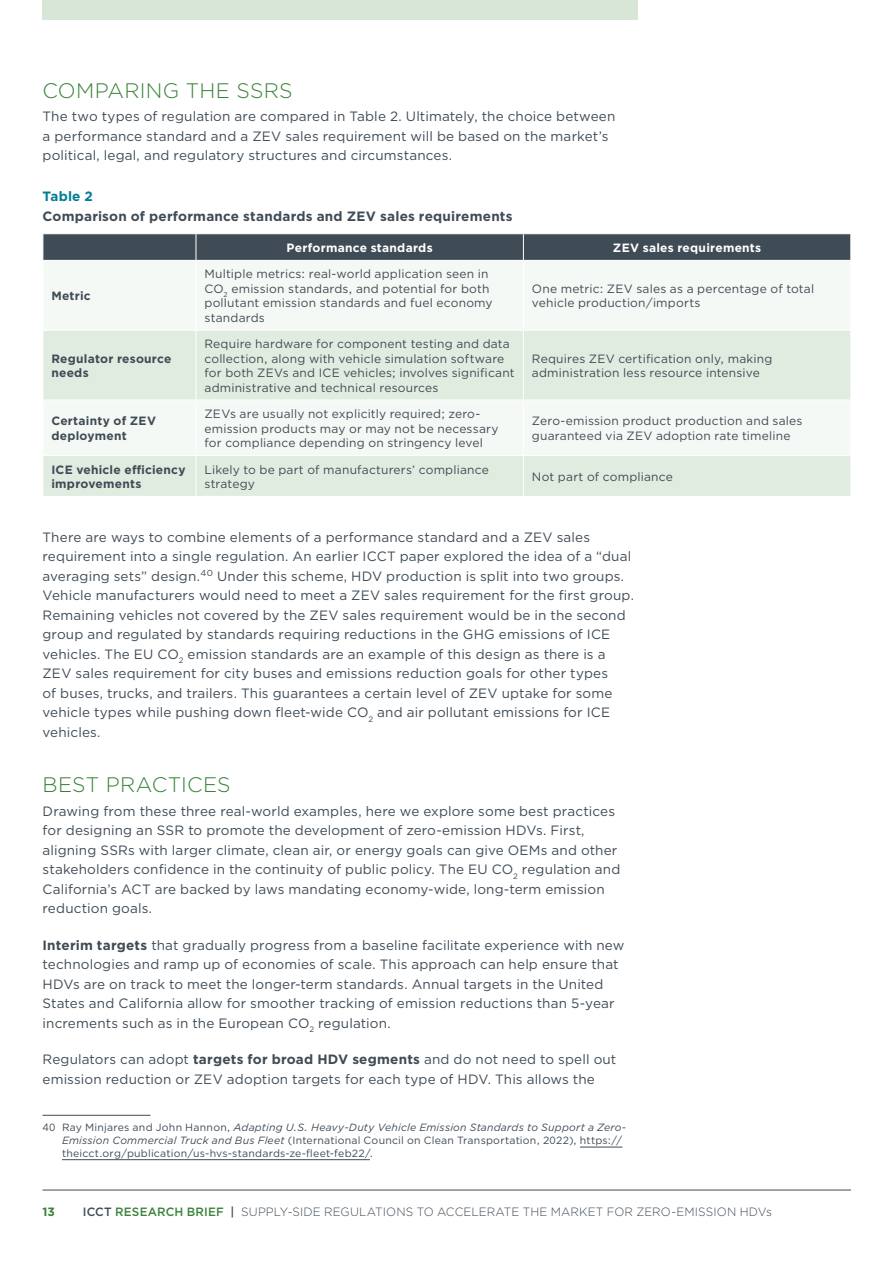
<style>
.page{position:relative;width:893px;height:1263px;background:#fff}
.page>*{position:absolute;margin:0;border:0;box-sizing:border-box;transform-origin:0 0}
.Heading_1{font:300 21px "Gotham";letter-spacing:.01em;color:#398239}
.Body_Copy{font:13.5px/19.5px "Gotham";letter-spacing:.01em;color:#3f4b55}
.Figure___Table_title{font:700 13.5px "Gotham";letter-spacing:.015em;color:#3f4b55}
.Figure___Table_number{font:700 13.5px "Gotham";letter-spacing:.015em;color:#007e94}
.Table_Body{font:12px/14.4px "Gotham";letter-spacing:.015em;color:#3f4b55}
.Table_Left_Col{font:700 12px/14.4px "Gotham";letter-spacing:.02em;color:#3f4b55}
.t1{font:300 12px "Gotham";letter-spacing:.01em;color:#3f4b55}
.Table_Category{font:700 12px "Gotham";letter-spacing:.02em;color:#fff}
.t2{font:700 12px "Gotham";color:#398239}
.Footnote{font:10.5px/12.6px "Gotham";letter-spacing:.02em;color:#3f4b55}
.s1{font-weight:700}
.s2{font-style:italic}
.s3{font-weight:500}
.s4{font-weight:500;color:#398239}
</style>
<div class="page">
<hr style="left:43px;top:1190px;width:808px;height:1px;background:#3f4b55">
<div style="left:43px;top:0;width:595px;height:20px;background:#d7e6d7"></div>
<svg style="left:44px;top:331px;width:806px;height:165px;fill:#e1ece1"></svg>
<hr style="left:523px;top:331px;width:1px;height:69px;background:#fff">
<hr style="left:43px;top:400px;width:153px;height:1px;background:#fff">
<hr style="left:196px;top:400px;width:327px;height:1px;background:#fff">
<hr style="left:523px;top:400px;width:328px;height:1px;background:#fff">
<hr style="left:523px;top:400px;width:1px;height:55px;background:#fff">
<hr style="left:43px;top:455px;width:153px;height:1px;background:#fff">
<hr style="left:196px;top:455px;width:327px;height:1px;background:#fff">
<hr style="left:523px;top:455px;width:328px;height:1px;background:#fff">
<hr style="left:523px;top:456px;width:1px;height:40px;background:#fff">
<svg style="left:43px;top:234px;width:808px;height:26px;background:#424e58"></svg>
<hr style="left:196px;top:331px;width:1px;height:69px;background:#fff">
<hr style="left:196px;top:400px;width:1px;height:55px;background:#fff">
<hr style="left:196px;top:456px;width:1px;height:40px;background:#fff">
<hr style="left:43px;top:1115px;width:108px;height:1px;background:#3f4b55">
<hr style="left:580px;top:1147px;width:42px;height:1px;background:#3f4b55">
<hr style="left:62px;top:1159px;width:308px;height:1px;background:#3f4b55">
<p class="Heading_1" style="left:43px;top:77px;width:252px">COMPARING THE SSRS</p>
<p class="Body_Copy" style="left:43px;top:107px;width:574px">The two types of regulation are compared in Table 2. Ultimately, the choice between a performance standard and a ZEV sales requirement will be based on the market’s political, legal, and regulatory structures and circumstances.</p>
<p class="Figure___Table_number" style="left:43px;top:187px;width:52px">Table 2</p>
<p class="Figure___Table_title" style="left:43px;top:207px;width:472px">Comparison of performance standards and ZEV sales requirements</p>
<p class="Table_Category" style="left:287px;top:240px;width:148px">Performance standards</p>
<p class="Table_Category" style="left:613px;top:240px;width:150px">ZEV sales requirements</p>
<p class="Table_Left_Col" style="left:51px;top:289px;width:41px">Metric</p>
<p class="Table_Body" style="left:204px;top:267px;width:290px">Multiple metrics: real-world application seen in CO<sub>2</sub> emission standards, and potential for both pollutant emission standards and fuel economy standards</p>
<p class="Table_Body" style="left:532px;top:281px;width:284px">One metric: ZEV sales as a percentage of total vehicle production/imports</p>
<p class="Table_Left_Col" style="left:51px;top:351px;width:122px">Regulator resource needs</p>
<p class="Table_Body" style="left:204px;top:337px;width:312px">Require hardware for component testing and data collection, along with vehicle simulation software for both ZEVs and ICE vehicles; involves significant administrative and technical resources</p>
<p class="Table_Body" style="left:532px;top:351px;width:242px">Requires ZEV certification only, making administration less resource intensive</p>
<p class="Table_Left_Col" style="left:51px;top:414px;width:106px">Certainty of ZEV deployment</p>
<p class="Table_Body" style="left:204px;top:406px;width:296px">ZEVs are usually not explicitly required; zero&shy;emission products may or may not be necessary for compliance depending on stringency level</p>
<p class="Table_Body" style="left:532px;top:414px;width:272px">Zero-emission product production and sales guaranteed via ZEV adoption rate timeline</p>
<p class="Table_Left_Col" style="left:51px;top:462px;width:136px">ICE vehicle efficiency improvements</p>
<p class="Table_Body" style="left:204px;top:462px;width:286px">Likely to be part of manufacturers’ compliance strategy</p>
<p class="Table_Body" style="left:532px;top:469px;width:142px">Not part of compliance</p>
<p class="Body_Copy" style="left:43px;top:527px;width:593px">There are ways to combine elements of a performance standard and a ZEV sales requirement into a single regulation. An earlier ICCT paper explored the idea of a “dual averaging sets” design.<sup>40</sup> Under this scheme, HDV production is split into two groups.<br>Vehicle manufacturers would need to meet a ZEV sales requirement for the first group.<br>Remaining vehicles not covered by the ZEV sales requirement would be in the second group and regulated by standards requiring reductions in the GHG emissions of ICE vehicles. The EU CO<sub>2</sub> emission standards are an example of this design as there is a ZEV sales requirement for city buses and emissions reduction goals for other types<br>of buses, trucks, and trailers. This guarantees a certain level of ZEV uptake for some vehicle types while pushing down fleet-wide CO<sub>2</sub> and air pollutant emissions for ICE vehicles.</p>
<p class="Heading_1" style="left:43px;top:771px;width:190px">BEST PRACTICES</p>
<p class="Body_Copy" style="left:43px;top:801px;width:579px">Drawing from these three real-world examples, here we explore some best practices for designing an SSR to promote the development of zero-emission HDVs. First, aligning SSRs with larger climate, clean air, or energy goals can give OEMs and other stakeholders confidence in the continuity of public policy. The EU CO<sub>2</sub> regulation and California’s ACT are backed by laws mandating economy-wide, long-term emission reduction goals.</p>
<p class="Body_Copy" style="left:43px;top:935px;width:583px"><span class="s1">Interim targets</span> that gradually progress from a baseline facilitate experience with new technologies and ramp up of economies of scale. This approach can help ensure that HDVs are on track to meet the longer-term standards. Annual targets in the United States and California allow for smoother tracking of emission reductions than 5-year increments such as in the European CO<sub>2</sub> regulation.</p>
<p class="Body_Copy" style="left:43px;top:1049px;width:575px">Regulators can adopt <span class="s1">targets for broad HDV segments</span> and do not need to spell out emission reduction or ZEV adoption targets for each type of HDV. This allows the</p>
<p class="Footnote" style="left:62px;top:1121px;width:566px;text-indent:-20px">40 Ray Minjares and John Hannon, <span class="s2">Adapting U.S. Heavy-Duty Vehicle Emission Standards to Support a Zero-<br>Emission Commercial Truck and Bus Fleet</span> (International Council on Clean Transportation, 2022), https:// theicct.org/publication/us-hvs-standards-ze-fleet-feb22/.</p>
<p class="t2" style="left:43px;top:1203px;width:14px">13</p>
<p class="t1" style="left:83px;top:1204px;width:690px"><span class="s3">ICCT</span> <span class="s4">RESEARCH BRIEF</span> <span class="s3">|</span> SUPPLY-SIDE REGULATIONS TO ACCELERATE THE MARKET FOR ZERO-EMISSION HDVs</p>
</div>
